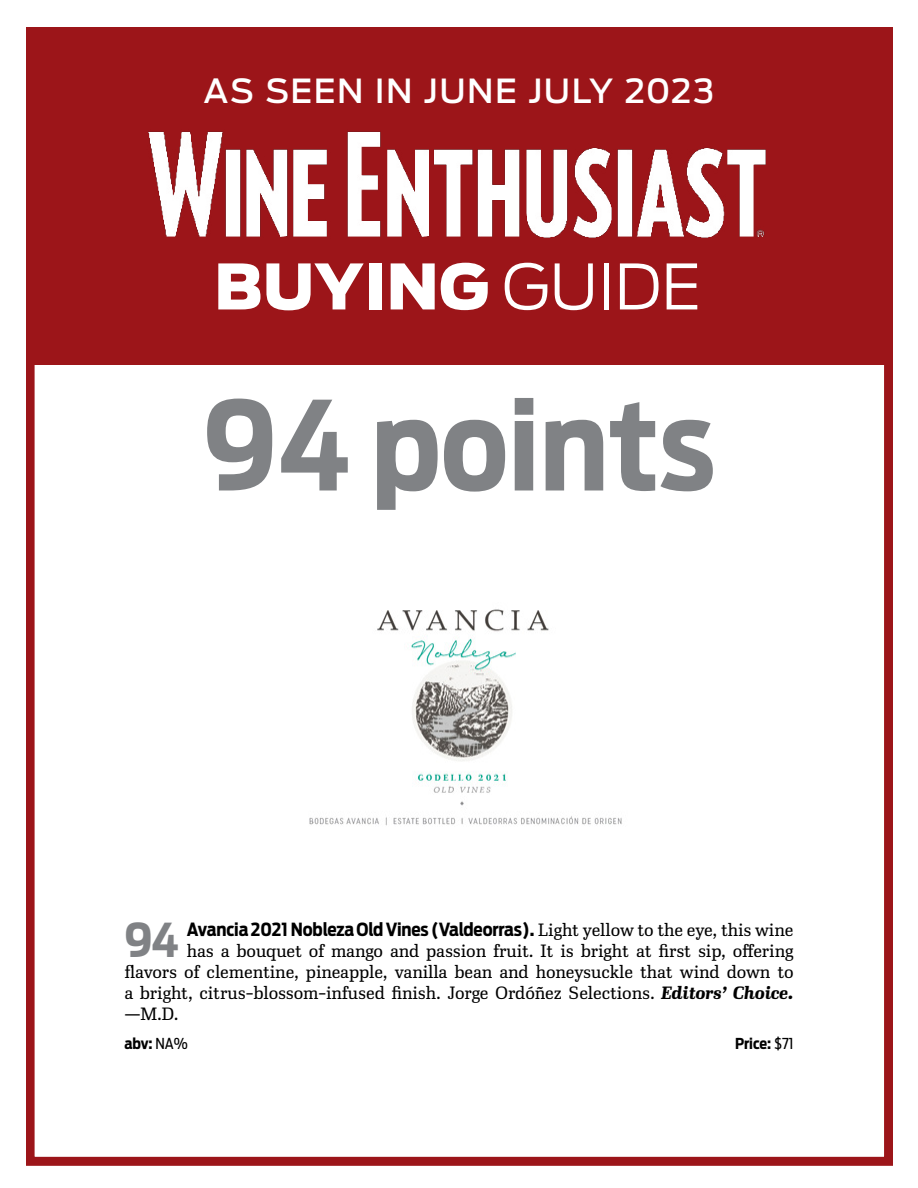
<style>
.page{position:relative;width:918px;height:1188px;background:#fff}
.page>*{position:absolute;margin:0;border:0;box-sizing:border-box;transform-origin:0 0}
.t1{font:700 122.55px "Antenna Cond";color:#808285}
.t2{font:900 62.1px "Antenna";color:#fff}
.t3{font:700 46.35px "Antenna Cond";color:#808285}
.t4{font:500 33px "Antenna";letter-spacing:.045em;color:#fff}
.t5{font:300 18px/21px "Ibis Text";letter-spacing:-.01em;color:#000;text-align:justify}
.t6{font:700 18px "Antenna Cond";letter-spacing:-.01em;color:#000}
.t7{font:700 15px "Antenna Cond";letter-spacing:-.005em;color:#000}
.s1{font-weight:300}
.s2{font-family:"Ibis Text";font-weight:300}
.s3{font-weight:700;font-style:italic}
.s4{font-weight:400}
</style>
<div class="page">
<div style="left:26px;top:27px;width:867px;height:337px;background:#9c1519"></div>
<div style="left:26px;top:229px;width:867px;height:937px;border:9px solid #9c1519"></div>
<img style="left:141px;top:131px;width:633px;height:108px">
<img style="left:309px;top:609px;width:313px;height:217px">
<h3 class="t4" style="left:203px;top:68px;width:512px">AS SEEN IN JUNE JULY 2023</h3>
<h2 class="t2" style="left:214px;top:242px;width:488px">BUYING <span class="s1">GUIDE</span></h2>
<h1 class="t1" style="left:203px;top:363px;width:514px">94 points</h1>
<h3 class="t3" style="left:124px;top:909px;width:56px">94</h3>
<p class="t6" style="left:187px;top:917px;width:608px">Avancia 2021 Nobleza Old Vines (Valdeorras). <span class="s2">Light yellow to the eye, this wine</span></p>
<p class="t5" style="left:124px;top:940px;width:671px;text-indent:62px">has a bouquet of mango and passion fruit. It is bright at first sip, offering flavors of clementine, pineapple, vanilla bean and honeysuckle that wind down to a bright, citrus-blossom-infused finish. Jorge Ordóñez Selections. <span class="s3">Editors’ Choice. </span>—M.D.</p>
<p class="t7" style="left:124px;top:1033px;width:65px">abv: <span class="s4">NA%</span></p>
<p class="t7" style="left:735px;top:1033px;width:60px">Price: <span class="s4">$71</span></p>
</div>
